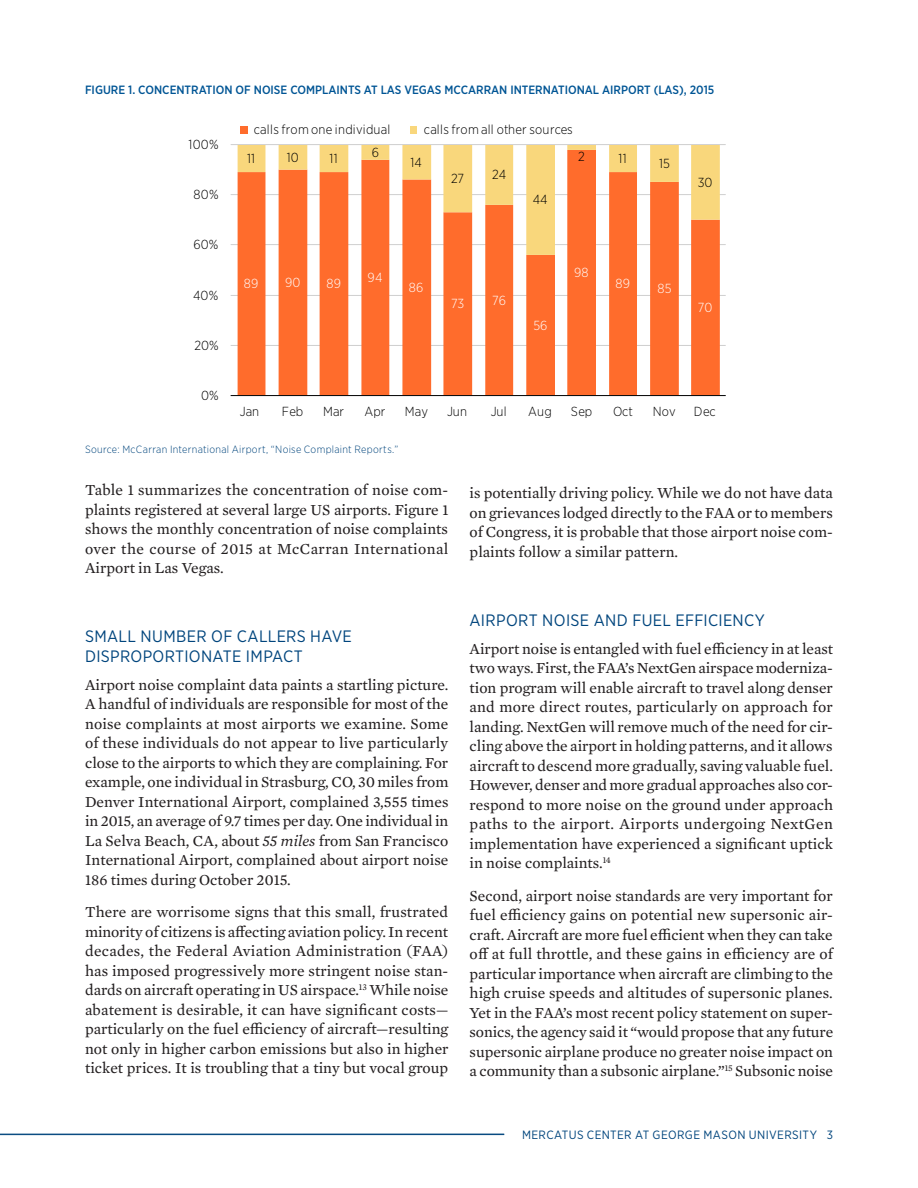
<style>
.page{position:relative;width:918px;height:1188px;background:#fff}
.page>*{position:absolute;margin:0;border:0;box-sizing:border-box;transform-origin:0 0}
.t1{font:16.5px/19.5px "Gotham Narrow";letter-spacing:.02em;color:#00457d}
.t2{font:15.6px/19.5px "Mercury Text G2";color:#231f20;text-align:justify}
.t3{font:300 13.05px "Gotham Narrow";letter-spacing:.015em;color:#000}
.t4{font:300 13.05px "Gotham Narrow";letter-spacing:.01em;color:#fff}
.t5{font:500 12px "Gotham Narrow";color:#005595}
.t6{font:12px "Gotham Narrow";letter-spacing:.03em;color:#00457d}
.t7{font:300 10.5px "Gotham Narrow";letter-spacing:.03em;color:#00457d}
.s1{font-style:italic}
</style>
<div class="page">
<hr style="left:0;top:1134px;width:504px;height:1px;background:#00457d">
<hr style="left:231px;top:345px;width:495px;height:1px;background:#000;opacity:.2">
<hr style="left:231px;top:295px;width:495px;height:1px;background:#000;opacity:.2">
<hr style="left:231px;top:244px;width:495px;height:1px;background:#000;opacity:.2">
<hr style="left:231px;top:194px;width:495px;height:1px;background:#000;opacity:.2">
<hr style="left:231px;top:144px;width:495px;height:1px;background:#d2d2d2">
<svg style="left:238px;top:255px;width:482px;height:140px;fill:#ff6c2c"></svg>
<svg style="left:238px;top:145px;width:482px;height:110px"></svg>
<hr style="left:231px;top:395px;width:495px;height:1px;background:#000">
<div style="left:240px;top:126px;width:7px;height:8px;background:#ff6c2c"></div>
<div style="left:411px;top:126px;width:6px;height:8px;background:#f9d77c"></div>
<p class="t5" style="left:85px;top:82px;width:631px">FIGURE 1. CONCENTRATION OF NOISE COMPLAINTS AT LAS VEGAS MCCARRAN INTERNATIONAL AIRPORT (LAS), 2015</p>
<p class="t3" style="left:189px;top:137px;width:32px">100%</p>
<p class="t3" style="left:193px;top:187px;width:27px">80%</p>
<p class="t3" style="left:193px;top:237px;width:27px">60%</p>
<p class="t3" style="left:193px;top:287px;width:27px">40%</p>
<p class="t3" style="left:194px;top:337px;width:26px">20%</p>
<p class="t3" style="left:201px;top:387px;width:19px">0%</p>
<p class="t3" style="left:254px;top:122px;width:138px">calls from one individual</p>
<p class="t3" style="left:424px;top:122px;width:151px">calls from all other sources</p>
<p class="t3" style="left:247px;top:150px;width:9px">11</p>
<p class="t3" style="left:287px;top:149px;width:14px">10</p>
<p class="t3" style="left:330px;top:150px;width:9px">11</p>
<p class="t3" style="left:372px;top:144px;width:9px">6</p>
<p class="t3" style="left:411px;top:154px;width:13px">14</p>
<p class="t4" style="left:244px;top:276px;width:16px">89</p>
<p class="t4" style="left:285px;top:274px;width:17px">90</p>
<p class="t4" style="left:326px;top:276px;width:16px">89</p>
<p class="t4" style="left:368px;top:269px;width:16px">94</p>
<p class="t4" style="left:409px;top:280px;width:16px">86</p>
<p class="t3" style="left:451px;top:170px;width:15px">27</p>
<p class="t3" style="left:492px;top:167px;width:15px">24</p>
<p class="t3" style="left:533px;top:192px;width:16px">44</p>
<p class="t4" style="left:451px;top:296px;width:15px">73</p>
<p class="t4" style="left:492px;top:292px;width:15px">76</p>
<p class="t4" style="left:534px;top:317px;width:15px">56</p>
<p class="t3" style="left:578px;top:149px;width:8px">2</p>
<p class="t3" style="left:619px;top:150px;width:9px">11</p>
<p class="t4" style="left:574px;top:264px;width:16px">98</p>
<p class="t4" style="left:615px;top:276px;width:16px">89</p>
<p class="t3" style="left:659px;top:155px;width:12px">15</p>
<p class="t3" style="left:698px;top:174px;width:16px">30</p>
<p class="t4" style="left:657px;top:281px;width:16px">85</p>
<p class="t4" style="left:698px;top:300px;width:16px">70</p>
<p class="t3" style="left:240px;top:404px;width:21px">Jan</p>
<p class="t3" style="left:282px;top:404px;width:23px">Feb</p>
<p class="t3" style="left:323px;top:404px;width:22px">Mar</p>
<p class="t3" style="left:365px;top:404px;width:22px">Apr</p>
<p class="t3" style="left:405px;top:404px;width:25px">May</p>
<p class="t3" style="left:447px;top:404px;width:22px">Jun</p>
<p class="t3" style="left:491px;top:404px;width:17px">Jul</p>
<p class="t3" style="left:528px;top:404px;width:25px">Aug</p>
<p class="t3" style="left:571px;top:404px;width:23px">Sep</p>
<p class="t3" style="left:613px;top:404px;width:22px">Oct</p>
<p class="t3" style="left:653px;top:404px;width:25px">Nov</p>
<p class="t3" style="left:694px;top:404px;width:23px">Dec</p>
<p class="t7" style="left:85px;top:443px;width:315px">Source: McCarran International Airport, “Noise Complaint Reports.”</p>
<p class="t2" style="left:85px;top:480px;width:365px">Table 1 summarizes the concentration of noise com&shy;plaints registered at several large US airports. Figure 1 shows the monthly concentration of noise complaints over the course of 2015 at McCarran International Airport in Las Vegas.</p>
<p class="t1" style="left:85px;top:627px;width:268px">SMALL NUMBER OF CALLERS HAVE<br>DISPROPORTIONATE IMPACT</p>
<p class="t2" style="left:85px;top:674px;width:365px">Airport noise complaint data paints a startling picture.<br>A handful of individuals are responsible for most of the noise complaints at most airports we examine. Some of these individuals do not appear to live particularly close to the airports to which they are complaining. For example, one individual in Strasburg, CO, 30 miles from Denver International Airport, complained 3,555 times in 2015, an average of 9.7 times per day. One individual in La Selva Beach, CA, about <span class="s1">55 miles</span> from San Francisco International Airport, complained about airport noise 186 times during October 2015.</p>
<p class="t2" style="left:85px;top:901px;width:365px">There are worrisome signs that this small, frustrated minority of citizens is affecting aviation policy. In recent decades, the Federal Aviation Administration (FAA) has imposed progressively more stringent noise stan&shy;dards on aircraft operating in US airspace.<sup>13</sup> While noise abatement is desirable, it can have significant costs— particularly on the fuel efficiency of aircraft—resulting not only in higher carbon emissions but also in higher ticket prices. It is troubling that a tiny but vocal group</p>
<p class="t2" style="left:470px;top:483px;width:365px">is potentially driving policy. While we do not have data on grievances lodged directly to the FAA or to members of Congress, it is probable that those airport noise com&shy;plaints follow a similar pattern.</p>
<p class="t1" style="left:470px;top:610px;width:297px">AIRPORT NOISE AND FUEL EFFICIENCY</p>
<p class="t2" style="left:470px;top:638px;width:365px">Airport noise is entangled with fuel efficiency in at least two ways. First, the FAA’s NextGen airspace moderniza&shy;tion program will enable aircraft to travel along denser and more direct routes, particularly on approach for landing. NextGen will remove much of the need for cir&shy;cling above the airport in holding patterns, and it allows aircraft to descend more gradually, saving valuable fuel.<br>However, denser and more gradual approaches also cor&shy;respond to more noise on the ground under approach paths to the airport. Airports undergoing NextGen implementation have experienced a significant uptick in noise complaints.<sup>14</sup></p>
<p class="t2" style="left:470px;top:885px;width:365px">Second, airport noise standards are very important for fuel efficiency gains on potential new supersonic air&shy;craft. Aircraft are more fuel efficient when they can take off at full throttle, and these gains in efficiency are of particular importance when aircraft are climbing to the high cruise speeds and altitudes of supersonic planes.<br>Yet in the FAA’s most recent policy statement on super&shy;sonics, the agency said it “would propose that any future supersonic airplane produce no greater noise impact on a community than a subsonic airplane.”<sup>15</sup> Subsonic noise</p>
<p class="t6" style="left:522px;top:1127px;width:312px">MERCATUS CENTER AT GEORGE MASON UNIVERSITY 3</p>
</div>
